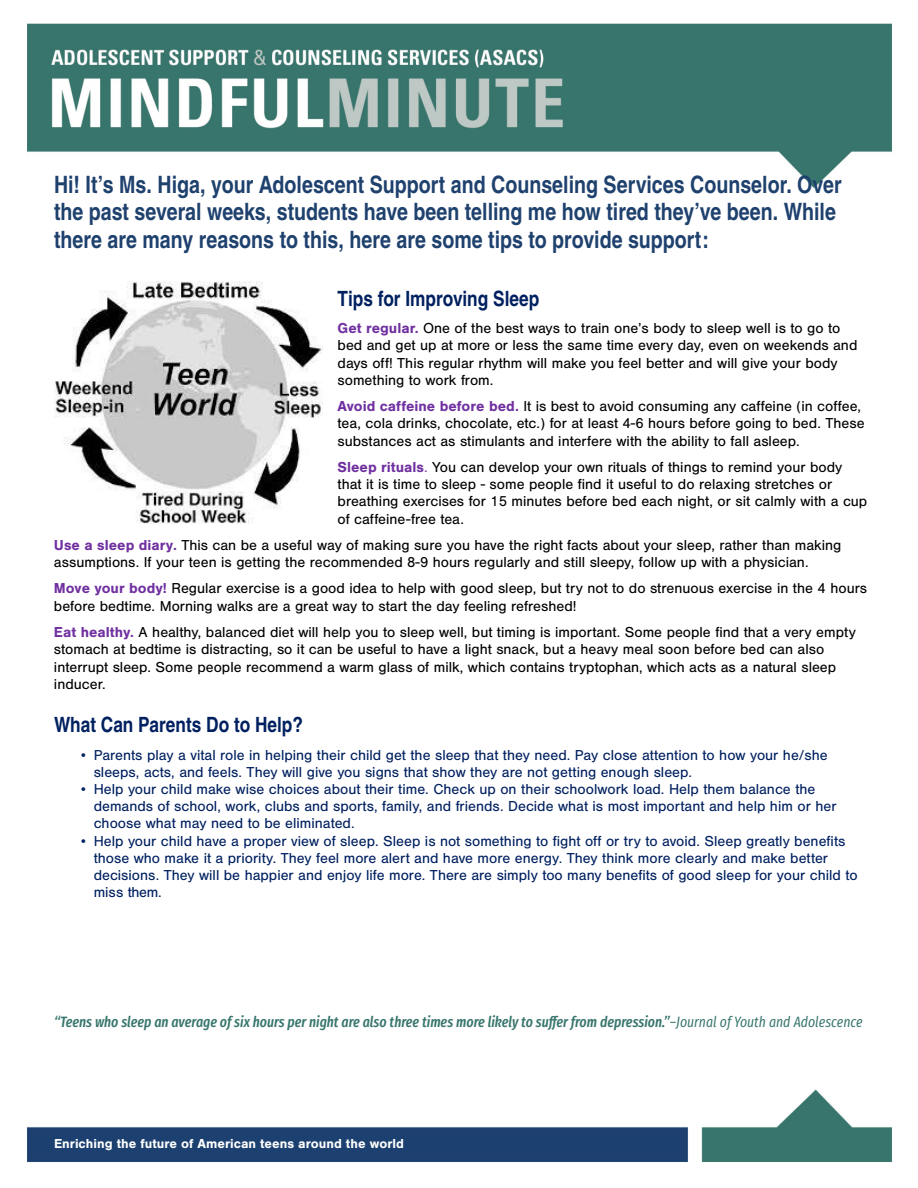
<style>
.page{position:relative;width:918px;height:1188px;background:#fff}
.page>*{position:absolute;margin:0;border:0;box-sizing:border-box;transform-origin:0 0}
.t1{font:700 24px/27.6px "Nimbus San Con L";color:#1f416e}
.t2{font:700 21px "Nimbus San Con L";color:#002060}
.t3{font:15px/17.2px "Nimbus San";color:#000}
.t4{font:15px/17.2px "Nimbus San";color:#002060}
.t5{font:italic 500 15px "Fira Sans Compressed";color:#38766d}
.t6{font:700 13.5px "Nimbus San";color:#fff}
.s1{font-weight:700;color:#7030a0}
.s2{color:#7030a0}
.s3{font-family:"Times New Roman"}
.s4{font-weight:400}
</style>
<div class="page">
<img style="left:27px;top:23px;width:866px;height:1139px">
<img style="left:54px;top:281px;width:269px;height:242px">
<h1 class="t1" style="left:54px;top:170px;width:789px">Hi! It’s Ms. Higa, your Adolescent Support and Counseling Services Counselor. Over the past several weeks, students have been telling me how tired they’ve been. While there are many reasons to this, here are some tips to provide support:</h1>
<h2 class="t2" style="left:338px;top:283px;width:203px">Tips for Improving Sleep</h2>
<p class="t3" style="left:338px;top:320px;width:521px"><span class="s1">Get regular.</span> One of the best ways to train one’s body to sleep well is to go to bed and get up at more or less the same time every day, even on weekends and days off! This regular rhythm will make you feel better and will give your body something to work from.</p>
<p class="t3" style="left:338px;top:398px;width:529px"><span class="s1">Avoid caffeine before bed.</span> It is best to avoid consuming any caffeine (in coffee, tea, cola drinks, chocolate, etc.) for at least 4-6 hours before going to bed. These substances act as stimulants and interfere with the ability to fall asleep.</p>
<p class="t3" style="left:338px;top:458px;width:531px"><span class="s1">Sleep rituals</span><span class="s2">.</span> You can develop your own rituals of things to remind your body that it is time to sleep - some people find it useful to do relaxing stretches or breathing exercises for 15 minutes before bed each night, or sit calmly with a cup of caffeine-free tea.</p>
<p class="t3" style="left:54px;top:536px;width:789px"><span class="s1">Use a sleep diary.</span> This can be a useful way of making sure you have the right facts about your sleep, rather than making assumptions. If your teen is getting the recommended 8-9 hours regularly and still sleepy, follow up with a physician.</p>
<p class="t3" style="left:54px;top:580px;width:815px"><span class="s1">Move your body!</span> Regular exercise is a good idea to help with good sleep, but try not to do strenuous exercise in the 4 hours before bedtime. Morning walks are a great way to start the day feeling refreshed!</p>
<p class="t3" style="left:54px;top:623px;width:803px"><span class="s1">Eat healthy.</span> A healthy, balanced diet will help you to sleep well, but timing is important. Some people find that a very empty stomach at bedtime is distracting, so it can be useful to have a light snack, but a heavy meal soon before bed can also interrupt sleep. Some people recommend a warm glass of milk, which contains tryptophan, which acts as a natural sleep inducer.</p>
<h2 class="t2" style="left:54px;top:709px;width:251px">What Can Parents Do to Help?</h2>
<p class="t4" style="left:94px;top:746px;width:736px;text-indent:-13px"><span class="s3">•</span> Parents play a vital role in helping their child get the sleep that they need. Pay close attention to how your he/she sleeps, acts, and feels. They will give you signs that show they are not getting enough sleep.</p>
<p class="t4" style="left:94px;top:781px;width:744px;text-indent:-13px"><span class="s3">•</span> Help your child make wise choices about their time. Check up on their schoolwork load. Help them balance the demands of school, work, clubs and sports, family, and friends. Decide what is most important and help him or her choose what may need to be eliminated.</p>
<p class="t4" style="left:94px;top:832px;width:766px;text-indent:-13px"><span class="s3">•</span> Help your child have a proper view of sleep. Sleep is not something to fight off or try to avoid. Sleep greatly benefits those who make it a priority. They feel more alert and have more energy. They think more clearly and make better decisions. They will be happier and enjoy life more. There are simply too many benefits of good sleep for your child to miss them.</p>
<p class="t5" style="left:54px;top:1010px;width:810px">“Teens who sleep an average of six hours per night are also three times more likely to suffer from depression.”<span class="s4">–Journal of Youth and Adolescence</span></p>
<p class="t6" style="left:54px;top:1135px;width:351px">Enriching the future of American teens around the world</p>
</div>
